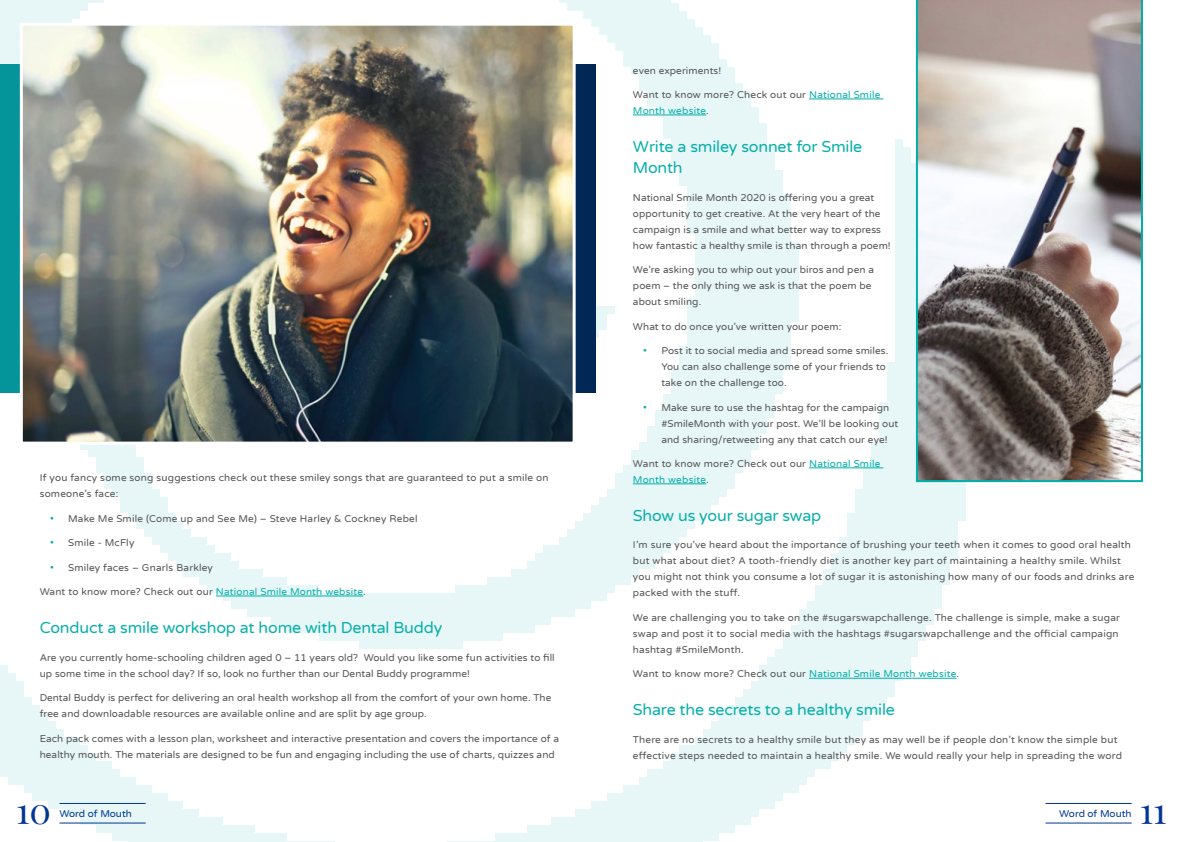
<style>
.page{position:relative;width:1191px;height:842px;background:#fff}
.page>*{position:absolute;margin:0;border:0;box-sizing:border-box;transform-origin:0 0}
.t1{font:36px "Playfair Display";color:#003594}
.t2{font:16px/21px "Varela Round";letter-spacing:-.01em;color:#07afaa}
.t3{font:10px/16px "Varela Round";letter-spacing:.01em;color:#545456}
.t4{font:10px "Varela Round";letter-spacing:-.005em;color:#003594}
.s1{color:#00afaa}
</style>
<div class="page">
<img style="left:0;top:0;width:990px;height:842px">
<svg style="left:0;top:64px;width:595px;height:329px;background:#07617b"></svg>
<img style="left:24px;top:27px;width:547px;height:414px">
<div style="left:20px;top:23px;width:555px;height:422px;border:3px solid #fff"></div>
<svg style="left:916px;top:0;width:227px;height:482px"></svg>
<div style="left:587px;top:482px;width:6px;height:10px;background:#fff"></div>
<hr style="left:60px;top:803px;width:86px;height:1px;background:#003594">
<hr style="left:60px;top:822px;width:86px;height:1px;background:#003594">
<hr style="left:1045px;top:803px;width:86px;height:1px;background:#003594">
<hr style="left:1045px;top:822px;width:86px;height:1px;background:#003594">
<hr style="left:216px;top:596px;width:147px;height:1px;background:#00afaa">
<hr style="left:809px;top:99px;width:74px;height:1px;background:#00afaa">
<hr style="left:633px;top:115px;width:73px;height:1px;background:#00afaa">
<hr style="left:809px;top:468px;width:74px;height:1px;background:#00afaa">
<hr style="left:633px;top:484px;width:73px;height:1px;background:#00afaa">
<hr style="left:809px;top:678px;width:147px;height:1px;background:#00afaa">
<p class="t3" style="left:40px;top:469px;width:510px">If you fancy some song suggestions check out these smiley songs that are guaranteed to put a smile on someone’s face:</p>
<p class="t3" style="left:50px;top:510px;width:369px"><span class="s1">•</span> Make Me Smile (Come up and See Me) – Steve Harley &amp; Cockney Rebel</p>
<p class="t3" style="left:50px;top:534px;width:86px"><span class="s1">•</span> Smile - McFly</p>
<p class="t3" style="left:50px;top:559px;width:164px"><span class="s1">•</span> Smiley faces – Gnarls Barkley</p>
<p class="t3" style="left:40px;top:583px;width:328px">Want to know more? Check out our <span class="s1">National Smile Month website</span>.</p>
<h2 class="t2" style="left:40px;top:617px;width:404px">Conduct a smile workshop at home with Dental Buddy</h2>
<p class="t3" style="left:40px;top:649px;width:516px">Are you currently home-schooling children aged 0 – 11 years old? Would you like some fun activities to fill up some time in the school day? If so, look no further than our Dental Buddy programme!</p>
<p class="t3" style="left:40px;top:689px;width:513px">Dental Buddy is perfect for delivering an oral health workshop all from the comfort of your own home. The free and downloadable resources are available online and are split by age group.</p>
<p class="t3" style="left:40px;top:730px;width:521px">Each pack comes with a lesson plan, worksheet and interactive presentation and covers the importance of a healthy mouth. The materials are designed to be fun and engaging including the use of charts, quizzes and</p>
<p class="t3" style="left:633px;top:62px;width:90px">even experiments!</p>
<p class="t3" style="left:633px;top:86px;width:249px">Want to know more? Check out our <span class="s1">National Smile<br>Month website</span>.</p>
<h2 class="t2" style="left:633px;top:136px;width:231px">Write a smiley sonnet for Smile<br>Month</h2>
<p class="t3" style="left:633px;top:189px;width:259px">National Smile Month 2020 is offering you a great opportunity to get creative. At the very heart of the campaign is a smile and what better way to express how fantastic a healthy smile is than through a poem!</p>
<p class="t3" style="left:633px;top:261px;width:242px">We’re asking you to whip out your biros and pen a poem – the only thing we ask is that the poem be about smiling.</p>
<p class="t3" style="left:633px;top:318px;width:210px">What to do once you’ve written your poem:</p>
<p class="t3" style="left:661px;top:342px;width:228px;text-indent:-18px"><span class="s1">•</span> Post it to social media and spread some smiles.<br>You can also challenge some of your friends to take on the challenge too.</p>
<p class="t3" style="left:661px;top:399px;width:238px;text-indent:-18px"><span class="s1">•</span> Make sure to use the hashtag for the campaign #SmileMonth with your post. We’ll be looking out and sharing/retweeting any that catch our eye!</p>
<p class="t3" style="left:633px;top:455px;width:249px">Want to know more? Check out our <span class="s1">National Smile<br>Month website</span>.</p>
<h2 class="t2" style="left:633px;top:505px;width:190px">Show us your sugar swap</h2>
<p class="t3" style="left:633px;top:537px;width:503px">I’m sure you’ve heard about the importance of brushing your teeth when it comes to good oral health but what about diet? A tooth-friendly diet is another key part of maintaining a healthy smile. Whilst you might not think you consume a lot of sugar it is astonishing how many of our foods and drinks are packed with the stuff.</p>
<p class="t3" style="left:633px;top:609px;width:488px">We are challenging you to take on the #sugarswapchallenge. The challenge is simple, make a sugar swap and post it to social media with the hashtags #sugarswapchallenge and the official campaign hashtag #SmileMonth.</p>
<p class="t3" style="left:633px;top:666px;width:328px">Want to know more? Check out our <span class="s1">National Smile Month website</span>.</p>
<h2 class="t2" style="left:633px;top:699px;width:263px">Share the secrets to a healthy smile</h2>
<p class="t3" style="left:633px;top:731px;width:490px">There are no secrets to a healthy smile but they as may well be if people don’t know the simple but effective steps needed to maintain a healthy smile. We would really your help in spreading the word</p>
<h1 class="t1" style="left:16px;top:787px;width:36px">10</h1>
<h1 class="t1" style="left:1140px;top:787px;width:28px">11</h1>
<p class="t4" style="left:60px;top:806px;width:74px">Word of Mouth</p>
<p class="t4" style="left:1059px;top:807px;width:74px">Word of Mouth</p>
</div>
